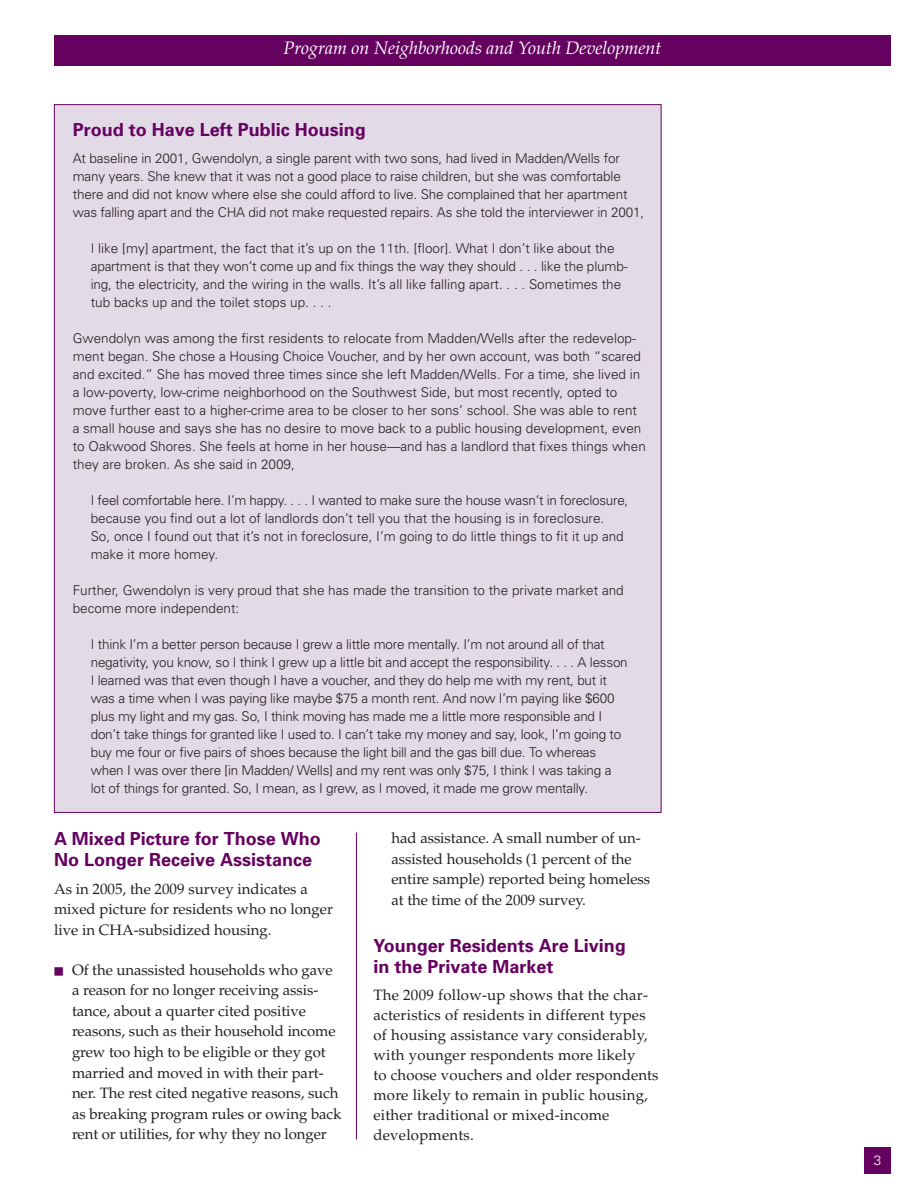
<style>
.page{position:relative;width:918px;height:1188px;background:#fff}
.page>*{position:absolute;margin:0;border:0;box-sizing:border-box;transform-origin:0 0}
.t1{font:700 18px/21px "Univers";color:#650260}
.t2{font:italic 18px "Palatino";color:#fff}
.t3{font:15px/20.5px "Palatino";letter-spacing:-.005em;color:#231f20}
.t4{font:15px/20px "Palatino";letter-spacing:.015em;color:#231f20}
.t5{font:300 13.5px/18px "Univers";letter-spacing:-.01em;color:#231f20}
.t6{font:300 13.5px "Univers";color:#fff}
.s1{font-family:"Universal Newswith Comm Pi";font-size:10.5px;color:#650260}
</style>
<div class="page">
<div style="left:54px;top:35px;width:837px;height:30px;background:#650260"></div>
<div style="left:864px;top:1148px;width:27px;height:26px;background:#650260"></div>
<div style="left:54px;top:105px;width:607px;height:707px;background:#e3dae7"></div>
<hr style="left:356px;top:832px;width:1px;height:307px;background:#650260">
<h1 class="t2" style="left:283px;top:41px;width:380px">Program on Neighborhoods and Youth Development</h1>
<h1 class="t1" style="left:73px;top:121px;width:294px">Proud to Have Left Public Housing</h1>
<p class="t5" style="left:73px;top:150px;width:573px">At baseline in 2001, Gwendolyn, a single parent with two sons, had lived in Madden/Wells for many years. She knew that it was not a good place to raise children, but she was comfortable there and did not know where else she could afford to live. She complained that her apartment was falling apart and the CHA did not make requested repairs. As she told the interviewer in 2001,</p>
<p class="t5" style="left:91px;top:240px;width:538px">I like [my] apartment, the fact that it’s up on the 11th. [floor]. What I don’t like about the apartment is that they won’t come up and fix things the way they should . . . like the plumb&shy;ing, the electricity, and the wiring in the walls. It’s all like falling apart. . . . Sometimes the tub backs up and the toilet stops up. . . .</p>
<p class="t5" style="left:73px;top:330px;width:575px">Gwendolyn was among the first residents to relocate from Madden/Wells after the redevelop&shy;ment began. She chose a Housing Choice Voucher, and by her own account, was both “scared and excited.” She has moved three times since she left Madden/Wells. For a time, she lived in a low-poverty, low-crime neighborhood on the Southwest Side, but most recently, opted to move further east to a higher-crime area to be closer to her sons’ school. She was able to rent a small house and says she has no desire to move back to a public housing development, even to Oakwood Shores. She feels at home in her house—and has a landlord that fixes things when they are broken. As she said in 2009,</p>
<p class="t5" style="left:91px;top:492px;width:539px">I feel comfortable here. I’m happy. . . . I wanted to make sure the house wasn’t in foreclosure, because you find out a lot of landlords don’t tell you that the housing is in foreclosure.<br>So, once I found out that it’s not in foreclosure, I’m going to do little things to fit it up and make it more homey.</p>
<p class="t5" style="left:73px;top:582px;width:553px">Further, Gwendolyn is very proud that she has made the transition to the private market and become more independent:</p>
<p class="t5" style="left:91px;top:636px;width:539px">I think I’m a better person because I grew a little more mentally. I’m not around all of that negativity, you know, so I think I grew up a little bit and accept the responsibility. . . . A lesson I learned was that even though I have a voucher, and they do help me with my rent, but it was a time when I was paying like maybe $75 a month rent. And now I’m paying like $600 plus my light and my gas. So, I think moving has made me a little more responsible and I don’t take things for granted like I used to. I can’t take my money and say, look, I’m going to buy me four or five pairs of shoes because the light bill and the gas bill due. To whereas when I was over there [in Madden/ Wells] and my rent was only $75, I think I was taking a lot of things for granted. So, I mean, as I grew, as I moved, it made me grow mentally.</p>
<h1 class="t1" style="left:54px;top:830px;width:268px">A Mixed Picture for Those Who<br>No Longer Receive Assistance</h1>
<p class="t3" style="left:54px;top:881px;width:281px">As in 2005, the 2009 survey indicates a mixed picture for residents who no longer live in CHA-subsidized housing.</p>
<p class="t3" style="left:72px;top:961px;width:271px;text-indent:-18px"><span class="s1">-</span> Of the unassisted households who gave a reason for no longer receiving assis&shy;tance, about a quarter cited positive reasons, such as their household income grew too high to be eligible or they got married and moved in with their part&shy;ner. The rest cited negative reasons, such as breaking program rules or owing back rent or utilities, for why they no longer</p>
<p class="t3" style="left:392px;top:830px;width:260px">had assistance. A small number of un&shy;assisted households (1 percent of the entire sample) reported being homeless at the time of the 2009 survey.</p>
<h1 class="t1" style="left:374px;top:936px;width:254px">Younger Residents Are Living in the Private Market</h1>
<p class="t4" style="left:374px;top:987px;width:287px">The 2009 follow-up shows that the char&shy;acteristics of residents in different types of housing assistance vary considerably, with younger respondents more likely<br>to choose vouchers and older respondents more likely to remain in public housing, either traditional or mixed-income developments.</p>
<p class="t6" style="left:874px;top:1155px;width:9px">3</p>
</div>
